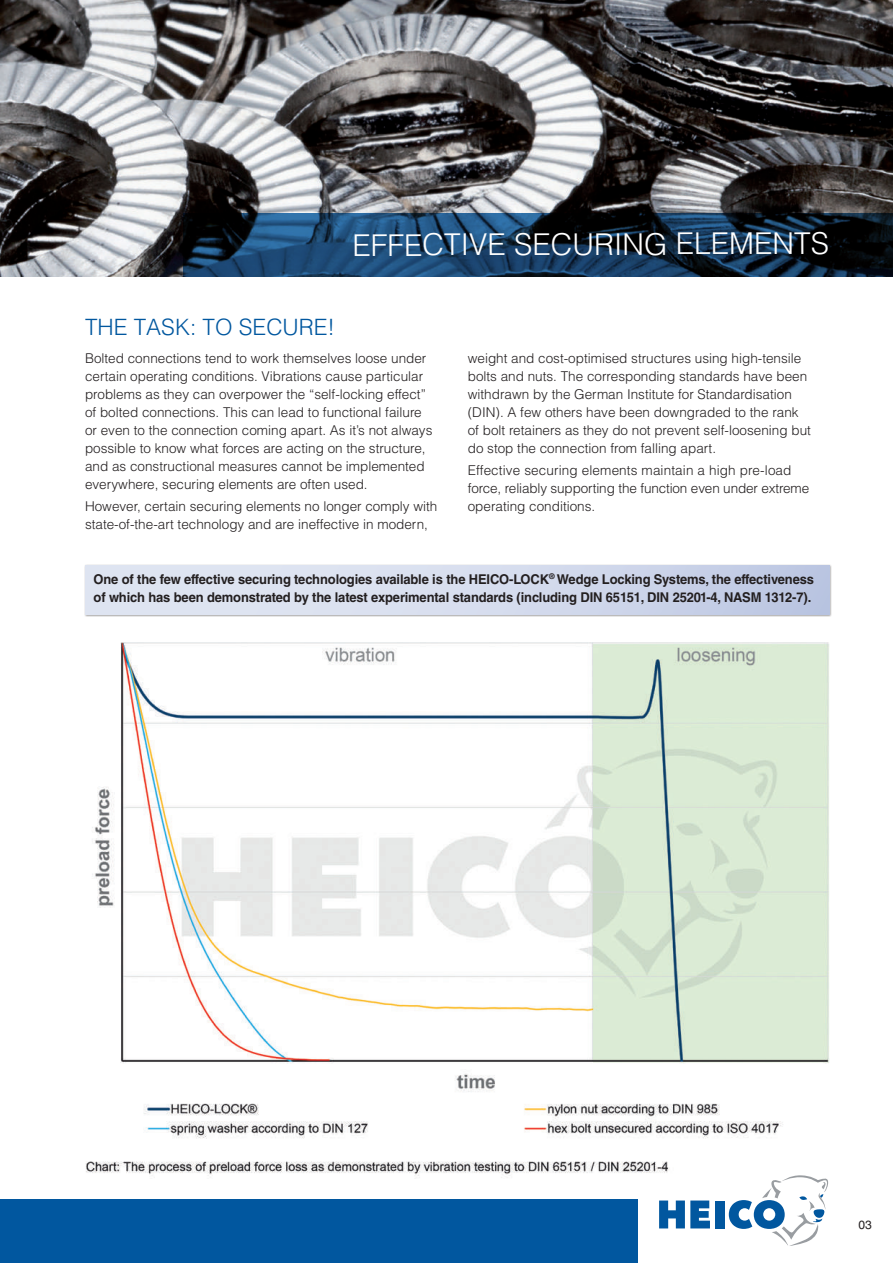
<style>
.page{position:relative;width:893px;height:1263px;background:#fff}
.page>*{position:absolute;margin:0;border:0;box-sizing:border-box;transform-origin:0 0}
.t1{font:300 30px "Helvetica LT Std";letter-spacing:-.005em;color:#fff}
.t2{font:300 22.5px "Helvetica LT Std";color:#01579f}
.t3{font:300 13.5px/18px "Helvetica LT Std";color:#231f20}
.t4{font:700 13.5px/18px "Helvetica LT Std";letter-spacing:-.01em;color:#231f20;scale:.96 1}
.t5{font:12px "Helvetica LT Std";color:#231f20}
</style>
<div class="page">
<img style="left:86px;top:642px;width:743px;height:536px">
<div style="left:84px;top:564px;width:748px;height:53px;background:#231f20;opacity:.5"></div>
<div style="left:85px;top:566px;width:744px;height:48px;background:linear-gradient(to right,#e6ebf5,#c1cbe5)"></div>
<img style="left:0;top:0;width:893px;height:276px">
<div style="left:0;top:1199px;width:638px;height:64px;background:#01579f"></div>
<svg style="left:184px;top:213px;width:709px;height:63px;background:#14324e"></svg>
<div style="left:715px;top:1200px;width:10px;height:28px;background:#01579f"></div>
<svg style="left:659px;top:1200px;width:51px;height:28px"></svg>
<svg style="left:729px;top:1175px;width:100px;height:71px"></svg>
<h1 class="t1" style="left:353px;top:225px;width:478px">EFFECTIVE SECURING ELEMENTS</h1>
<h2 class="t2" style="left:85px;top:313px;width:252px">THE TASK: TO SECURE!</h2>
<p class="t3" style="left:85px;top:349px;width:349px">Bolted connections tend to work themselves loose under certain operating conditions. Vibrations cause particular problems as they can overpower the “self-locking effect” of bolted connections. This can lead to functional failure or even to the connection coming apart. As it’s not always possible to know what forces are acting on the structure, and as constructional measures cannot be implemented everywhere, securing elements are often used.</p>
<p class="t3" style="left:85px;top:497px;width:354px">However, certain securing elements no longer comply with state-of-the-art technology and are ineffective in modern,</p>
<p class="t3" style="left:468px;top:349px;width:345px">weight and cost-optimised structures using high-tensile bolts and nuts. The corresponding standards have been withdrawn by the German Institute for Standardisation (DIN). A few others have been downgraded to the rank of bolt retainers as they do not prevent self-loosening but do stop the connection from falling apart.</p>
<p class="t3" style="left:468px;top:461px;width:343px">Effective securing elements maintain a high pre-load force, reliably supporting the function even under extreme operating conditions.</p>
<p class="t4" style="left:94px;top:570px;width:752px">One of the few effective securing technologies available is the HEICO-LOCK<sup>®</sup> Wedge Locking Systems, the effectiveness of which has been demonstrated by the latest experimental standards (including DIN 65151, DIN 25201-4, NASM 1312-7).</p>
<p class="t5" style="left:858px;top:1218px;width:15px">03</p>
</div>
